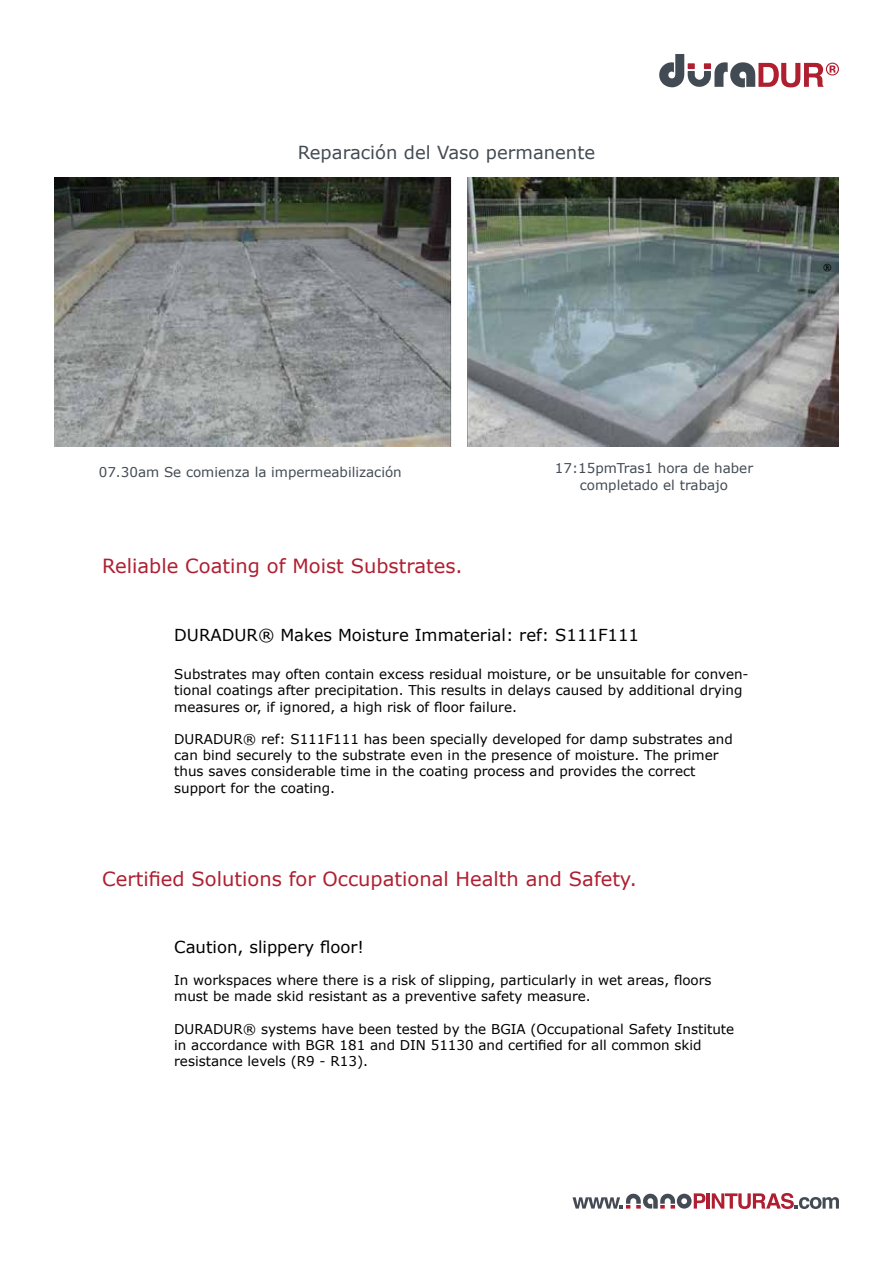
<style>
.page{position:relative;width:893px;height:1263px;background:#fff}
.page>*{position:absolute;margin:0;border:0;box-sizing:border-box;transform-origin:0 0}
.t1{font:19.5px "Verdana";color:#af1f31}
.t2{font:18px "Verdana";color:#434b53}
.t3{font:16.5px "Verdana";color:#000}
.t4{font:13.5px/16.2px "Verdana";color:#000}
.t5{font:13.5px/16.2px "Verdana";color:#434b53;text-align:center}
.t6{font:13.2px "Courier";color:#000}
</style>
<div class="page">
<img style="left:54px;top:177px;width:785px;height:270px">
<svg style="left:572px;top:1193px;width:133px;height:16px"></svg>
<hr style="left:707px;top:1193px;width:3px;height:15px;background:#af1f31">
<svg style="left:712px;top:1193px;width:127px;height:16px"></svg>
<svg style="left:659px;top:54px;width:180px;height:33px"></svg>
<h2 class="t2" style="left:298px;top:140px;width:299px">Reparación del Vaso permanente</h2>
<p class="t6" style="left:823px;top:258px;width:9px">®</p>
<p class="t5" style="left:99px;top:463px;width:304px">07.30am Se comienza la impermeabilización</p>
<p class="t5" style="left:555px;top:460px;width:200px">17:15pmTras1 hora de haber completado el trabajo</p>
<h1 class="t1" style="left:102px;top:552px;width:362px">Reliable Coating of Moist Substrates.</h1>
<p class="t3" style="left:174px;top:624px;width:466px">DURADUR® Makes Moisture Immaterial: ref: S111F111</p>
<p class="t4" style="left:174px;top:666px;width:576px">Substrates may often contain excess residual moisture, or be unsuitable for conven&shy;tional coatings after precipitation. This results in delays caused by additional drying measures or, if ignored, a high risk of floor failure.</p>
<p class="t4" style="left:174px;top:731px;width:560px">DURADUR® ref: S111F111 has been specially developed for damp substrates and can bind securely to the substrate even in the presence of moisture. The primer thus saves considerable time in the coating process and provides the correct support for the coating.</p>
<h1 class="t1" style="left:102px;top:866px;width:536px">Certified Solutions for Occupational Health and Safety.</h1>
<p class="t3" style="left:174px;top:935px;width:191px">Caution, slippery floor!</p>
<p class="t4" style="left:174px;top:972px;width:539px">In workspaces where there is a risk of slipping, particularly in wet areas, floors must be made skid resistant as a preventive safety measure.</p>
<p class="t4" style="left:174px;top:1021px;width:562px">DURADUR® systems have been tested by the BGIA (Occupational Safety Institute in accordance with BGR 181 and DIN 51130 and certified for all common skid resistance levels (R9 - R13).</p>
</div>
